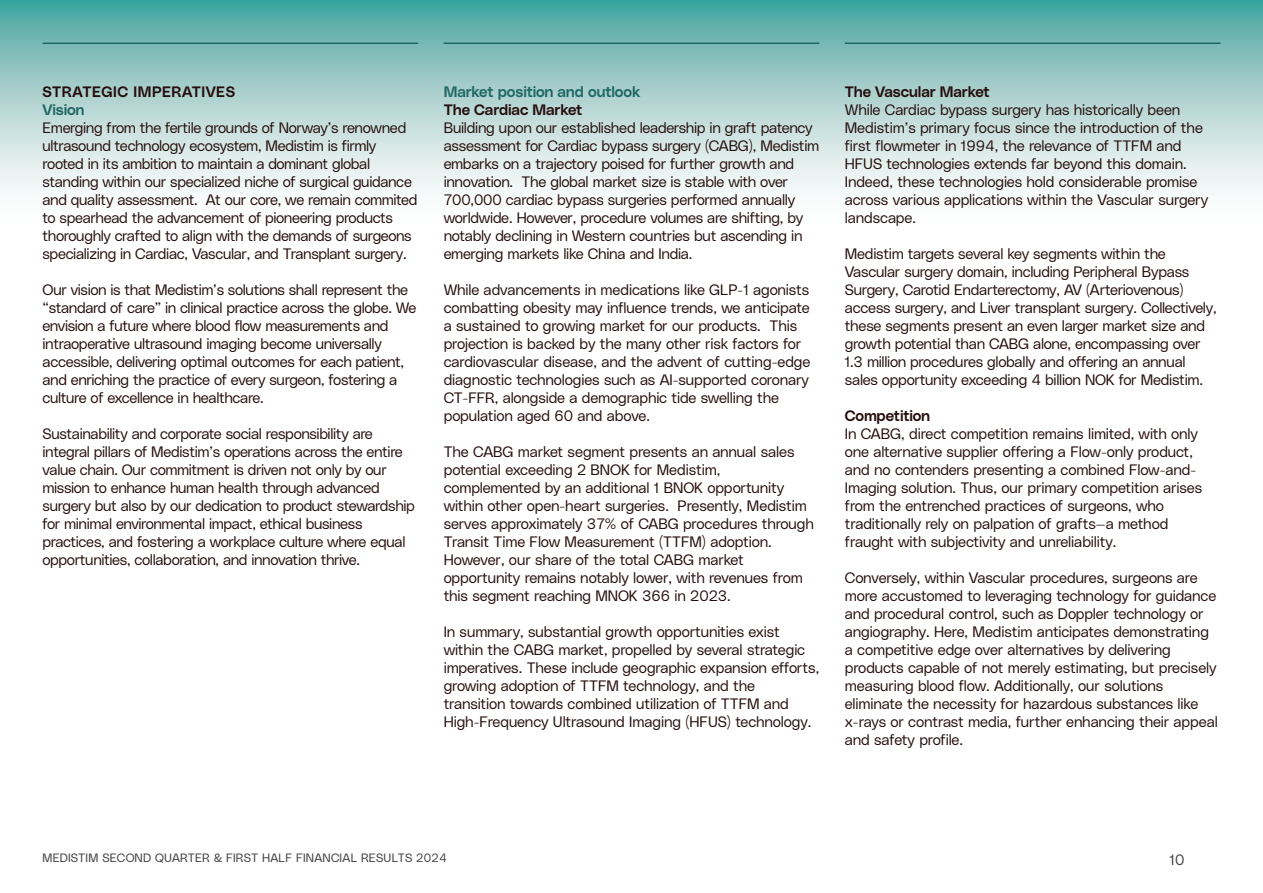
<style>
.page{position:relative;width:1263px;height:893px;background:#fff}
.page>*{position:absolute;margin:0;border:0;box-sizing:border-box;transform-origin:0 0}
.Bodytext_10_pt{font:15px/18px "Poly Sans Slim";letter-spacing:-.015em;color:#240d0b}
.Bodytext_10_pt-2{font:15px "Poly Sans Median";letter-spacing:-.01em;color:#240d0b}
.Subtitle_2{font:15px "Poly Sans Median";letter-spacing:-.01em;color:#1e6765}
.Subtitle_1{font:15px "Poly Sans Median";letter-spacing:.035em;color:#240d0b}
.t1{font:15px "Poly Sans Slim";color:#3e3e3f}
.t2{font:12px "Poly Sans Slim";letter-spacing:.02em;color:#3e3e3f}
</style>
<div class="page">
<svg style="left:0;top:0;width:1263px;height:193px;background:#a6d0cd"></svg>
<hr style="left:43px;top:43px;width:375px;height:1px;background:#1e6765">
<hr style="left:444px;top:43px;width:375px;height:1px;background:#1e6765">
<hr style="left:845px;top:43px;width:375px;height:1px;background:#1e6765">
<p class="Subtitle_1" style="left:43px;top:80px;width:194px">STRATEGIC IMPERATIVES</p>
<p class="Subtitle_2" style="left:43px;top:98px;width:43px">Vision</p>
<p class="Bodytext_10_pt" style="left:43px;top:117px;width:377px">Emerging from the fertile grounds of Norway’s renowned ultrasound technology ecosystem, Medistim is firmly rooted in its ambition to maintain a dominant global standing within our specialized niche of surgical guidance and quality assessment. At our core, we remain commited to spearhead the advancement of pioneering products thoroughly crafted to align with the demands of surgeons specializing in Cardiac, Vascular, and Transplant surgery.</p>
<p class="Bodytext_10_pt" style="left:43px;top:279px;width:375px">Our vision is that Medistim’s solutions shall represent the “standard of care” in clinical practice across the globe. We envision a future where blood flow measurements and intraoperative ultrasound imaging become universally accessible, delivering optimal outcomes for each patient, and enriching the practice of every surgeon, fostering a culture of excellence in healthcare.</p>
<p class="Bodytext_10_pt" style="left:43px;top:423px;width:374px">Sustainability and corporate social responsibility are integral pillars of Medistim’s operations across the entire value chain. Our commitment is driven not only by our mission to enhance human health through advanced surgery but also by our dedication to product stewardship for minimal environmental impact, ethical business practices, and fostering a workplace culture where equal opportunities, collaboration, and innovation thrive.</p>
<p class="Subtitle_2" style="left:444px;top:80px;width:198px">Market position and outlook</p>
<p class="Bodytext_10_pt-2" style="left:444px;top:98px;width:140px">The Cardiac Market</p>
<p class="Bodytext_10_pt" style="left:444px;top:117px;width:377px">Building upon our established leadership in graft patency assessment for Cardiac bypass surgery (CABG), Medistim embarks on a trajectory poised for further growth and innovation. The global market size is stable with over 700,000 cardiac bypass surgeries performed annually worldwide. However, procedure volumes are shifting, by notably declining in Western countries but ascending in emerging markets like China and India.</p>
<p class="Bodytext_10_pt" style="left:444px;top:279px;width:368px">While advancements in medications like GLP-1 agonists combatting obesity may influence trends, we anticipate a sustained to growing market for our products. This projection is backed by the many other risk factors for cardiovascular disease, and the advent of cutting-edge diagnostic technologies such as AI-supported coronary CT-FFR, alongside a demographic tide swelling the population aged 60 and above.</p>
<p class="Bodytext_10_pt" style="left:444px;top:441px;width:372px">The CABG market segment presents an annual sales potential exceeding 2 BNOK for Medistim, complemented by an additional 1 BNOK opportunity within other open-heart surgeries. Presently, Medistim serves approximately 37% of CABG procedures through Transit Time Flow Measurement (TTFM) adoption.<br>However, our share of the total CABG market opportunity remains notably lower, with revenues from this segment reaching MNOK 366 in 2023.</p>
<p class="Bodytext_10_pt" style="left:444px;top:621px;width:377px">In summary, substantial growth opportunities exist within the CABG market, propelled by several strategic imperatives. These include geographic expansion efforts, growing adoption of TTFM technology, and the transition towards combined utilization of TTFM and High-Frequency Ultrasound Imaging (HFUS) technology.</p>
<p class="Bodytext_10_pt-2" style="left:845px;top:80px;width:146px">The Vascular Market</p>
<p class="Bodytext_10_pt" style="left:845px;top:99px;width:365px">While Cardiac bypass surgery has historically been Medistim’s primary focus since the introduction of the first flowmeter in 1994, the relevance of TTFM and HFUS technologies extends far beyond this domain.<br>Indeed, these technologies hold considerable promise across various applications within the Vascular surgery landscape.</p>
<p class="Bodytext_10_pt" style="left:845px;top:243px;width:373px">Medistim targets several key segments within the Vascular surgery domain, including Peripheral Bypass Surgery, Carotid Endarterectomy, AV (Arteriovenous) access surgery, and Liver transplant surgery. Collectively, these segments present an even larger market size and growth potential than CABG alone, encompassing over 1.3 million procedures globally and offering an annual sales opportunity exceeding 4 billion NOK for Medistim.</p>
<p class="Bodytext_10_pt-2" style="left:845px;top:404px;width:87px">Competition</p>
<p class="Bodytext_10_pt" style="left:845px;top:423px;width:359px">In CABG, direct competition remains limited, with only one alternative supplier offering a Flow-only product, and no contenders presenting a combined Flow-and-Imaging solution. Thus, our primary competition arises from the entrenched practices of surgeons, who traditionally rely on palpation of grafts—a method fraught with subjectivity and unreliability.</p>
<p class="Bodytext_10_pt" style="left:845px;top:567px;width:374px">Conversely, within Vascular procedures, surgeons are more accustomed to leveraging technology for guidance and procedural control, such as Doppler technology or angiography. Here, Medistim anticipates demonstrating a competitive edge over alternatives by delivering products capable of not merely estimating, but precisely measuring blood flow. Additionally, our solutions eliminate the necessity for hazardous substances like x-rays or contrast media, further enhancing their appeal and safety profile.</p>
<p class="t2" style="left:43px;top:849px;width:406px">MEDISTIM SECOND QUARTER &amp; FIRST HALF FINANCIAL RESULTS 2024</p>
<p class="t1" style="left:1169px;top:848px;width:17px">10</p>
</div>
